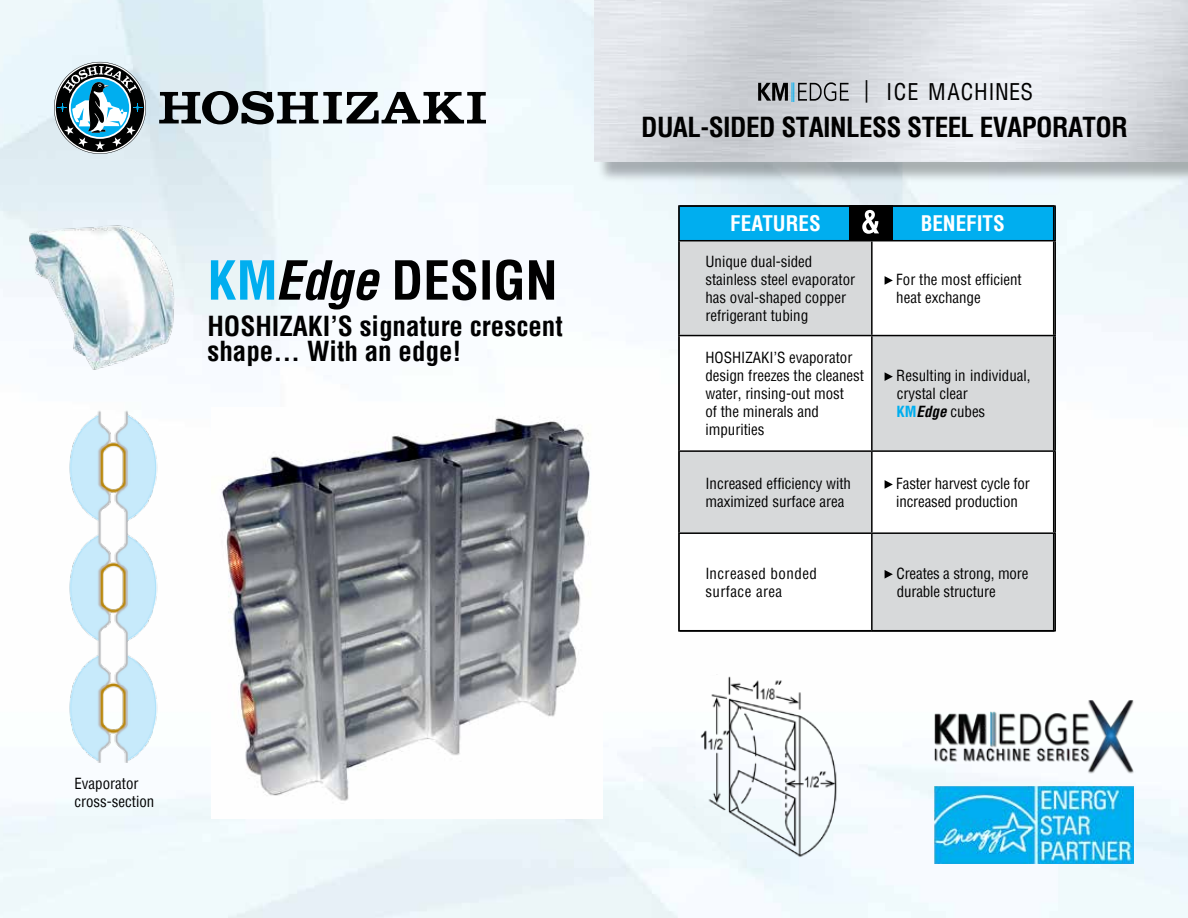
<style>
.page{position:relative;width:1188px;height:918px;background:#fff}
.page>*{position:absolute;margin:0;border:0;box-sizing:border-box;transform-origin:0 0}
.t1{font:700 condensed 52.5px "Helvetica";color:#000}
.t2{font:700 condensed 27px/25.5px "Helvetica";color:#000}
.t3{font:700 condensed 27px "Helvetica";letter-spacing:-.02em;color:#000}
.t4{font:condensed 22.5px "Helvetica";letter-spacing:.04em;color:#000}
.t5{font:700 condensed 21px "Helvetica";color:#fff}
.t6{font:condensed 15px/18px "Helvetica";color:#000}
.t7{font:condensed 15px/18px "Helvetica";letter-spacing:.03em;color:#000}
.s1{color:#00aeef}
.s2{font-style:italic}
.s3{font-weight:700;color:#00aeef}
.s4{font-weight:700;font-style:italic}
</style>
<div class="page">
<img style="left:0;top:0;width:1188px;height:918px">
<svg style="left:54px;top:62px;width:92px;height:92px"></svg>
<svg style="left:159px;top:91px;width:327px;height:33px"></svg>
<div style="left:596px;top:0;width:592px;height:183px;background:#000;opacity:.3"></div>
<img style="left:594px;top:0;width:594px;height:162px">
<svg style="left:758px;top:82px;width:91px;height:20px;background:#878d91"></svg>
<hr style="left:873px;top:205px;width:183px;height:2px;background:#000">
<hr style="left:1054px;top:207px;width:2px;height:33px;background:#000">
<hr style="left:873px;top:240px;width:183px;height:1px;background:#000">
<hr style="left:1054px;top:241px;width:2px;height:94px;background:#000">
<hr style="left:873px;top:335px;width:183px;height:1px;background:#000">
<hr style="left:1054px;top:336px;width:2px;height:114px;background:#000">
<hr style="left:873px;top:450px;width:183px;height:2px;background:#000">
<hr style="left:1054px;top:452px;width:2px;height:80px;background:#000">
<hr style="left:873px;top:532px;width:183px;height:2px;background:#000">
<hr style="left:1054px;top:534px;width:2px;height:96px;background:#000">
<hr style="left:873px;top:630px;width:183px;height:1px;background:#000">
<div style="left:679px;top:206px;width:193px;height:35px;background:#00aeef"></div>
<div style="left:872px;top:206px;width:182px;height:35px;background:#00aeef"></div>
<svg style="left:680px;top:241px;width:373px;height:94px;fill:#d7d9da"></svg>
<svg style="left:680px;top:336px;width:373px;height:294px;fill:#d7d9da"></svg>
<div style="left:872px;top:451px;width:182px;height:82px;background:#fff"></div>
<hr style="left:872px;top:205px;width:182px;height:2px;background:#000">
<hr style="left:1053px;top:207px;width:1px;height:33px;background:#000">
<hr style="left:678px;top:241px;width:2px;height:94px;background:#000">
<hr style="left:872px;top:240px;width:182px;height:1px;background:#000">
<hr style="left:871px;top:241px;width:2px;height:94px;background:#000">
<hr style="left:1053px;top:241px;width:1px;height:94px;background:#000">
<hr style="left:678px;top:335px;width:194px;height:1px;background:#000">
<hr style="left:678px;top:336px;width:2px;height:114px;background:#000">
<hr style="left:872px;top:335px;width:182px;height:1px;background:#000">
<hr style="left:871px;top:336px;width:2px;height:114px;background:#000">
<hr style="left:1053px;top:336px;width:1px;height:114px;background:#000">
<hr style="left:678px;top:450px;width:194px;height:2px;background:#000">
<hr style="left:678px;top:452px;width:2px;height:80px;background:#000">
<hr style="left:872px;top:450px;width:182px;height:2px;background:#000">
<hr style="left:871px;top:452px;width:2px;height:80px;background:#000">
<hr style="left:1053px;top:452px;width:1px;height:80px;background:#000">
<hr style="left:678px;top:532px;width:194px;height:2px;background:#000">
<hr style="left:678px;top:534px;width:2px;height:96px;background:#000">
<hr style="left:872px;top:532px;width:182px;height:2px;background:#000">
<hr style="left:871px;top:534px;width:2px;height:96px;background:#000">
<hr style="left:1053px;top:534px;width:1px;height:96px;background:#000">
<hr style="left:678px;top:630px;width:194px;height:1px;background:#000">
<hr style="left:872px;top:630px;width:182px;height:1px;background:#000">
<hr style="left:678px;top:205px;width:194px;height:2px;background:#000">
<hr style="left:678px;top:207px;width:2px;height:33px;background:#000">
<hr style="left:678px;top:240px;width:194px;height:1px;background:#000">
<svg style="left:885px;top:276px;width:9px;height:9px"></svg>
<svg style="left:885px;top:372px;width:9px;height:9px"></svg>
<svg style="left:885px;top:480px;width:8px;height:9px"></svg>
<svg style="left:885px;top:570px;width:9px;height:9px"></svg>
<div style="left:849px;top:205px;width:43px;height:36px;background:#000"></div>
<svg style="left:862px;top:210px;width:17px;height:24px"></svg>
<img style="left:55px;top:406px;width:111px;height:371px">
<img style="left:689px;top:674px;width:170px;height:190px">
<img style="left:935px;top:786px;width:199px;height:78px">
<img style="left:211px;top:408px;width:391px;height:410px">
<img style="left:15px;top:205px;width:173px;height:179px">
<img style="left:935px;top:699px;width:201px;height:75px">
<h1 class="t1" style="left:207px;top:246px;width:352px"><span class="s1">KM</span><span class="s2">Edge</span> DESIGN</h1>
<h2 class="t2" style="left:207px;top:312px;width:357px">HOSHIZAKI’S signature crescent shape... With an edge!</h2>
<p class="t6" style="left:74px;top:774px;width:81px">Evaporator cross-section</p>
<h3 class="t4" style="left:864px;top:77px;width:171px">| ICE MACHINES</h3>
<h2 class="t3" style="left:641px;top:109px;width:488px">DUAL-SIDED STAINLESS STEEL EVAPORATOR</h2>
<h3 class="t5" style="left:730px;top:210px;width:92px">FEATURES</h3>
<h3 class="t5" style="left:921px;top:210px;width:86px">BENEFITS</h3>
<p class="t6" style="left:705px;top:252px;width:151px">Unique dual-sided stainless steel evaporator has oval-shaped copper refrigerant tubing</p>
<p class="t6" style="left:896px;top:270px;width:127px">For the most efficient heat exchange</p>
<p class="t6" style="left:705px;top:348px;width:160px">HOSHIZAKI’S evaporator design freezes the cleanest water, rinsing-out most<br>of the minerals and impurities</p>
<p class="t6" style="left:896px;top:366px;width:136px">Resulting in individual, crystal clear<br><span class="s3">KM</span><span class="s4">Edge</span> cubes</p>
<p class="t6" style="left:946px;top:366px;width:88px">g in individual,</p>
<p class="t6" style="left:705px;top:474px;width:147px">Increased efficiency with maximized surface area</p>
<p class="t6" style="left:896px;top:474px;width:135px">Faster harvest cycle for increased production</p>
<p class="t6" style="left:886px;top:492px;width:123px">increased production</p>
<p class="t7" style="left:705px;top:564px;width:113px">Increased bonded surface area</p>
<p class="t6" style="left:897px;top:564px;width:133px">Creates a strong, more durable structure</p>
<p class="t6" style="left:906px;top:582px;width:100px">durable structure</p>
</div>
